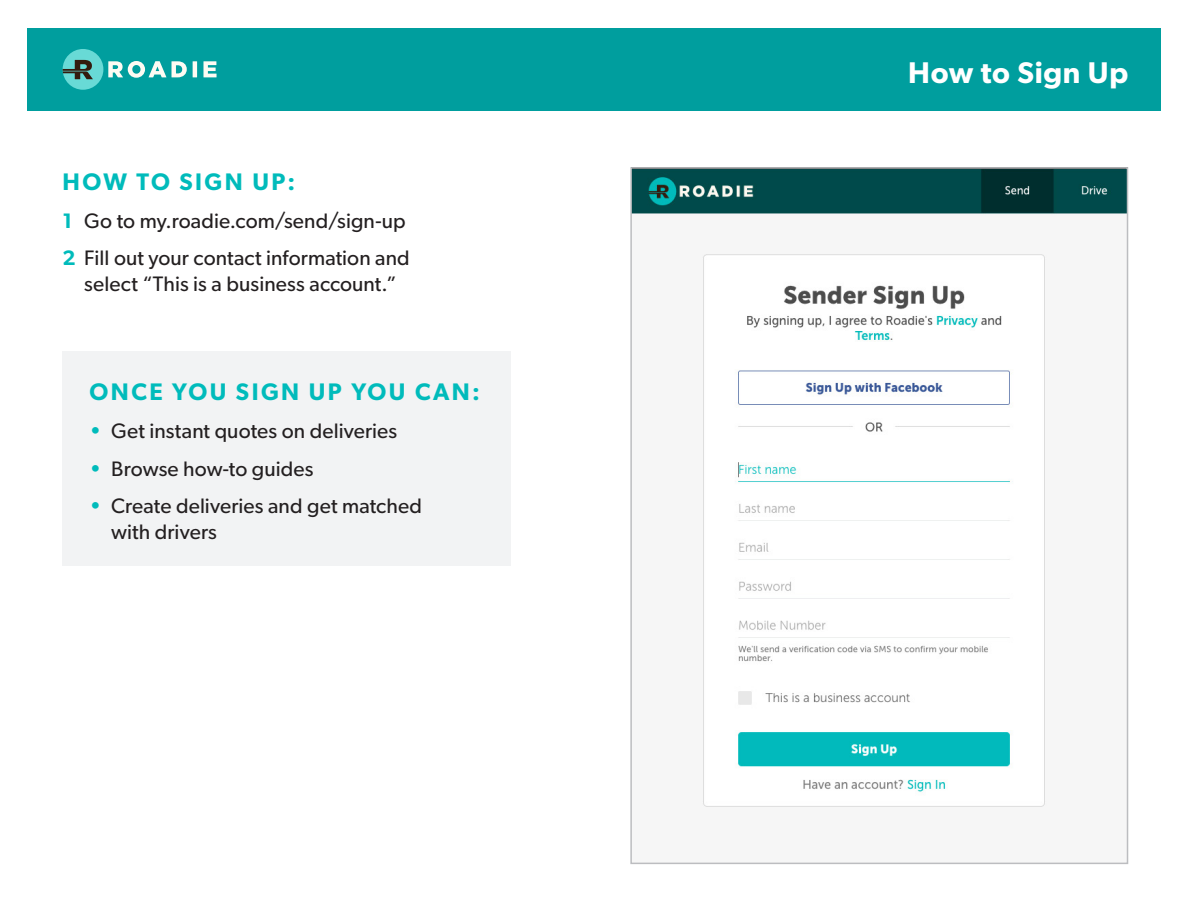
<style>
.page{position:relative;width:1188px;height:918px;background:#fff}
.page>*{position:absolute;margin:0;border:0;box-sizing:border-box;transform-origin:0 0}
.BODY{font:600 30px "Gibson";letter-spacing:.02em;color:#fff}
.BODY-2{font:600 24px "Gibson";letter-spacing:.1em;color:#0bb}
.BODY-3{font:21px/25.2px "Gibson";letter-spacing:.005em;color:#231f20;text-align:center}
.s1{font-weight:600;color:#0bb}
.s2{font-weight:500;color:#0bb}
</style>
<div class="page">
<div style="left:27px;top:28px;width:1134px;height:83px;background:#009e9e"></div>
<svg style="left:108px;top:61px;width:109px;height:17px"></svg>
<div style="left:63px;top:49px;width:40px;height:41px;background:#68dad6;border-radius:50%"></div>
<svg style="left:63px;top:60px;width:30px;height:19px"></svg>
<img style="left:633px;top:170px;width:492px;height:637px">
<div style="left:630px;top:167px;width:498px;height:697px;border:2px solid #bcbdc0"></div>
<div style="left:63px;top:351px;width:448px;height:215px;background:#f2f3f4"></div>
<p class="BODY-2" style="left:63px;top:167px;width:234px">HOW TO SIGN UP:</p>
<p class="BODY-3" style="left:63px;top:207px;width:345px"><span class="s1">1</span> Go to my.roadie.com/send/sign-up</p>
<p class="BODY-3" style="left:63px;top:245px;width:349px"><span class="s1">2</span> Fill out your contact information and select “This is a business account.”</p>
<p class="BODY-2" style="left:90px;top:378px;width:392px">ONCE YOU SIGN UP YOU CAN:</p>
<p class="BODY-3" style="left:90px;top:418px;width:309px"><span class="s2">•</span> Get instant quotes on deliveries</p>
<p class="BODY-3" style="left:90px;top:456px;width:225px"><span class="s2">•</span> Browse how-to guides</p>
<p class="BODY-3" style="left:111px;top:493px;width:312px;text-align:left;text-indent:-22px"><span class="s2">•</span> Create deliveries and get matched with drivers</p>
<p class="BODY" style="left:908px;top:55px;width:222px">How to Sign Up</p>
</div>
